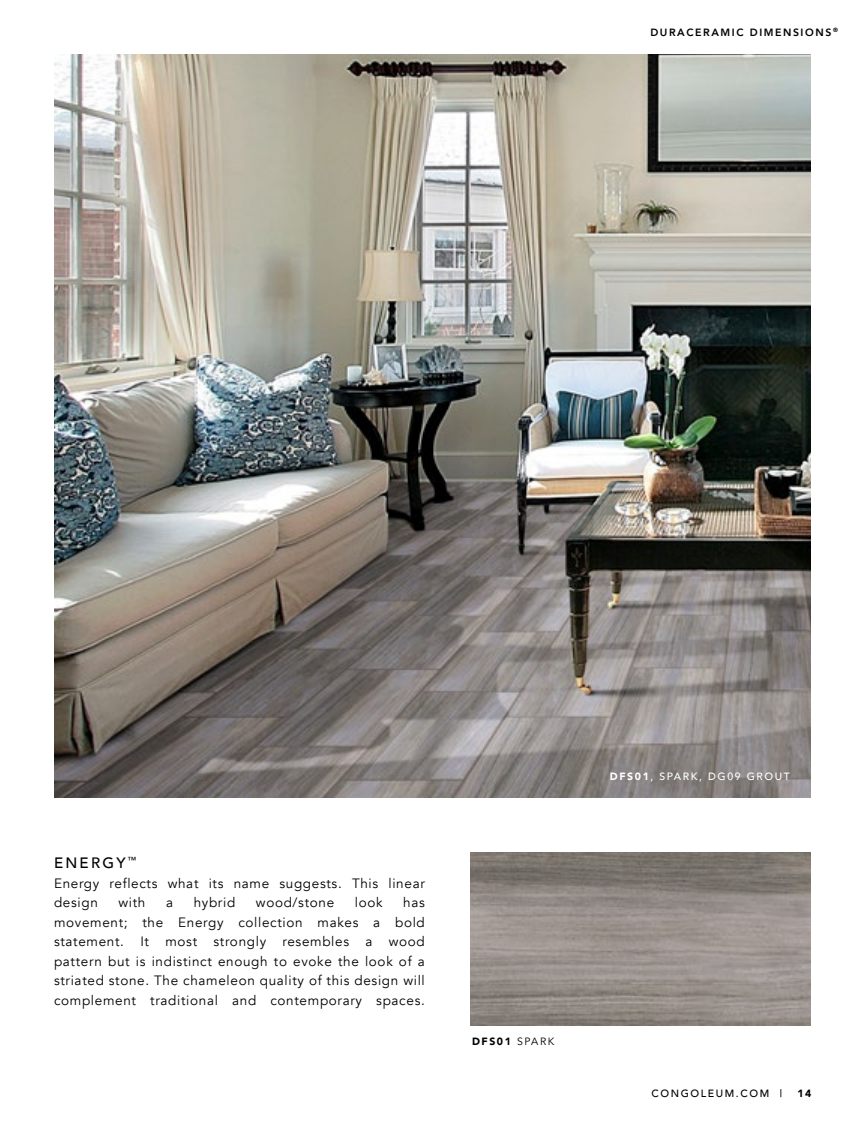
<style>
.page{position:relative;width:864px;height:1134px;background:#fff}
.page>*{position:absolute;margin:0;border:0;box-sizing:border-box;transform-origin:0 0}
.t1{font:500 15px "Avenir";letter-spacing:.15em;color:#000}
.t2{font:13.5px/19.5px "Avenir";letter-spacing:.05em;color:#000}
.t3{font:800 10.5px "Avenir";letter-spacing:.15em;color:#000}
.t4{font:500 10.5px "Avenir";letter-spacing:.15em;color:#fff}
.t5{font:500 10.5px "Avenir";letter-spacing:.15em;color:#000}
.t6{font:900 10.5px "Avenir";letter-spacing:.15em;color:#000}
.s1{font-weight:400}
.s2{font-weight:900}
</style>
<div class="page">
<img style="left:471px;top:853px;width:339px;height:173px">
<img style="left:54px;top:54px;width:757px;height:743px">
<p class="t3" style="left:650px;top:24px;width:189px">DURACERAMIC DIMENSIONS<sup>®</sup></p>
<p class="t1" style="left:54px;top:850px;width:84px">ENERGY<sup>™</sup></p>
<p class="t2" style="left:54px;top:873px;width:372px">Energy reflects what its name suggests. This linear design</p>
<p class="t2" style="left:54px;top:893px;width:372px;text-align:justify;text-indent:349px">has movement; the Energy collection makes a bold statement. It most strongly resembles a wood pattern but is indistinct enough to evoke the look of a striated stone. The chameleon quality of this design will complement traditional and contemporary spaces.</p>
<p class="t2" style="left:118px;top:893px;width:28px">with</p>
<p class="t2" style="left:166px;top:893px;width:9px">a</p>
<p class="t2" style="left:194px;top:893px;width:43px">hybrid</p>
<p class="t2" style="left:256px;top:893px;width:80px">wood/stone</p>
<p class="t2" style="left:355px;top:893px;width:29px">look</p>
<p class="t6" style="left:472px;top:1032px;width:84px">DFS01 <span class="s1">SPARK</span></p>
<p class="t4" style="left:610px;top:767px;width:181px"><span class="s2">DFS01</span>, SPARK, DG09 GROUT</p>
<p class="t5" style="left:652px;top:1084px;width:132px">CONGOLEUM.COM |</p>
<p class="t6" style="left:797px;top:1084px;width:16px">14</p>
</div>
